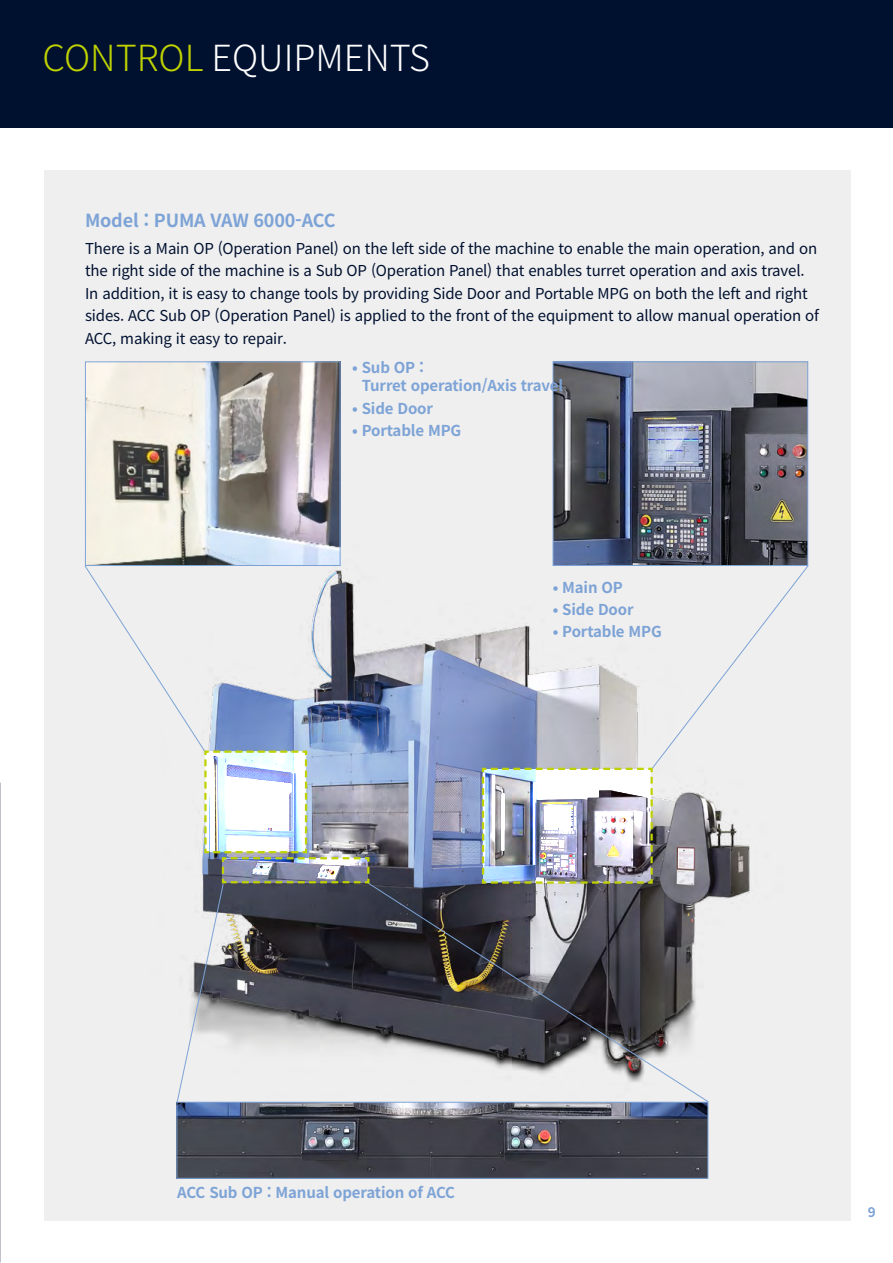
<style>
.page{position:relative;width:893px;height:1263px;background:#fff}
.page>*{position:absolute;margin:0;border:0;box-sizing:border-box;transform-origin:0 0}
.t1{font:300 36px "Noto Sans KR";color:#fff}
.t2{font:700 18px "Noto Sans KR";letter-spacing:-.01em;color:#7da3d6}
.t3{font:15px/22.5px "Noto Sans KR";letter-spacing:-.01em;color:#00102f}
.t4{font:700 15px/18px "Noto Sans KR";letter-spacing:-.01em;color:#7da3d6}
.t5{font:700 13.5px "Noto Sans KR";color:#7da3d6}
.s1{color:#bfd200}
</style>
<div class="page">
<div style="left:0;top:0;width:893px;height:128px;background:#00102f"></div>
<div style="left:44px;top:170px;width:806px;height:1050px;background:#efefef"></div>
<img style="left:555px;top:363px;width:251px;height:201px">
<div style="left:553px;top:361px;width:255px;height:205px;border:1px solid #7da3d6"></div>
<img style="left:87px;top:363px;width:251px;height:201px">
<div style="left:85px;top:361px;width:255px;height:205px;border:1px solid #7da3d6"></div>
<img style="left:178px;top:1104px;width:528px;height:73px">
<div style="left:176px;top:1102px;width:532px;height:77px;border:1px solid #7da3d6"></div>
<img style="left:129px;top:544px;width:654px;height:355px">
<svg style="left:481px;top:565px;width:328px;height:320px"></svg>
<svg style="left:371px;top:881px;width:338px;height:222px"></svg>
<svg style="left:84px;top:565px;width:287px;height:538px"></svg>
<h1 class="t1" style="left:43px;top:38px;width:389px"><span class="s1">CONTROL</span> EQUIPMENTS</h1>
<p class="t2" style="left:85px;top:210px;width:252px">Model : PUMA VAW 6000-ACC</p>
<p class="t3" style="left:85px;top:237px;width:735px">There is a Main OP (Operation Panel) on the left side of the machine to enable the main operation, and on the right side of the machine is a Sub OP (Operation Panel) that enables turret operation and axis travel.<br>In addition, it is easy to change tools by providing Side Door and Portable MPG on both the left and right sides. ACC Sub OP (Operation Panel) is applied to the front of the equipment to allow manual operation of ACC, making it easy to repair.</p>
<p class="t4" style="left:362px;top:359px;width:203px;text-indent:-10px">• Sub OP :<br>Turret operation/Axis travel</p>
<p class="t4" style="left:352px;top:399px;width:82px">• Side Door</p>
<p class="t4" style="left:352px;top:422px;width:111px">• Portable MPG</p>
<p class="t4" style="left:553px;top:578px;width:72px">• Main OP</p>
<p class="t4" style="left:553px;top:601px;width:82px">• Side Door</p>
<p class="t4" style="left:553px;top:623px;width:111px">• Portable MPG</p>
<p class="t4" style="left:177px;top:1184px;width:279px">ACC Sub OP : Manual operation of ACC</p>
<p class="t5" style="left:868px;top:1205px;width:9px">9</p>
</div>
